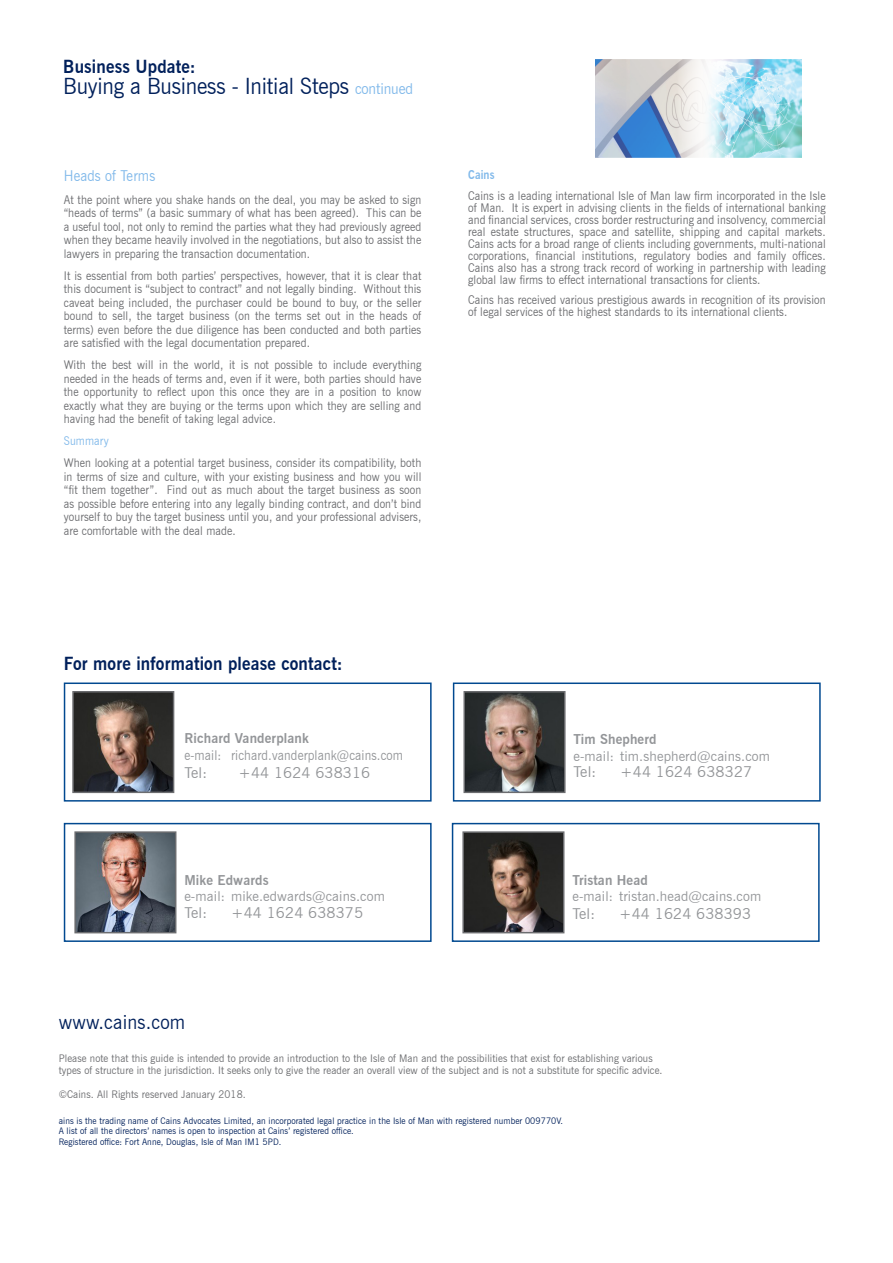
<style>
.page{position:relative;width:893px;height:1263px;background:#fff}
.page>*{position:absolute;margin:0;border:0;box-sizing:border-box;transform-origin:0 0}
.Biog{font:22.5px "News Gothic BT";letter-spacing:-.01em;color:#00205b;scale:.95 1}
.Biog-2{font:19.5px "News Gothic BT";letter-spacing:.01em;color:#00205b;scale:.95 1}
.Biog-3{font:700 18px "News Gothic BT";letter-spacing:.01em;color:#00205b;scale:.95 1}
.Biog-4{font:15px "News Gothic BT";letter-spacing:.01em;color:#939598}
.Biog-5{font:15px "News Gothic BT";letter-spacing:.01em;color:#81b9ea;scale:.91 1}
.Biog-6{font:13.5px "News Gothic BT";letter-spacing:.01em;color:#939598}
.Biog-7{font:700 13.5px "News Gothic BT";letter-spacing:.01em;color:#939598}
.Biog-8{font:13.5px "News Gothic BT";letter-spacing:.01em;color:#939598;scale:.91 1}
.Biog-9{font:12px/13.5px "News Gothic BT";letter-spacing:.01em;color:#6c6d70;text-align:justify;scale:.91 1}
.Biog-10{font:12px "News Gothic BT";letter-spacing:.01em;color:#81b9ea;scale:.91 1}
.Biog-11{font:700 12px "News Gothic BT";letter-spacing:.01em;color:#81b9ea;scale:.91 1}
.Biog-12{font:10.5px "News Gothic BT";letter-spacing:.01em;color:#6c6d70;scale:.95 1}
.Biog-13{font:9px "News Gothic BT";letter-spacing:.01em;color:#00205b;scale:.95 1}
.s1{font-size:15px;color:#81b9ea}
</style>
<div class="page">
<img style="left:595px;top:60px;width:106px;height:97px">
<img style="left:701px;top:60px;width:101px;height:97px">
<div style="left:64px;top:682px;width:368px;height:119px;border:2px solid #014990"></div>
<img style="left:75px;top:694px;width:96px;height:96px">
<div style="left:72px;top:691px;width:102px;height:102px;border:2px solid #6c6d70"></div>
<div style="left:64px;top:823px;width:368px;height:119px;border:2px solid #014990"></div>
<img style="left:77px;top:834px;width:96px;height:96px">
<div style="left:74px;top:831px;width:102px;height:102px;border:2px solid #6c6d70"></div>
<div style="left:453px;top:682px;width:368px;height:119px;border:2px solid #014990"></div>
<img style="left:466px;top:694px;width:97px;height:96px">
<div style="left:463px;top:691px;width:103px;height:102px;border:2px solid #6c6d70"></div>
<div style="left:452px;top:823px;width:368px;height:119px;border:2px solid #014990"></div>
<img style="left:465px;top:834px;width:96px;height:96px">
<div style="left:462px;top:831px;width:102px;height:102px;border:2px solid #6c6d70"></div>
<p class="Biog-3" style="left:63px;top:56px;width:141px">Business Update:</p>
<p class="Biog" style="left:63px;top:73px;width:370px">Buying a Business - Initial Steps <span class="s1">continued</span></p>
<p class="Biog-5" style="left:64px;top:167px;width:102px">Heads of Terms</p>
<p class="Biog-9" style="left:64px;top:192px;width:394px">At the point where you shake hands on the deal, you may be asked to sign “heads of terms” (a basic summary of what has been agreed). This can be a useful tool, not only to remind the parties what they had previously agreed when they became heavily involved in the negotiations, but also to assist the lawyers in preparing the transaction documentation.</p>
<p class="Biog-9" style="left:64px;top:268px;width:394px">It is essential from both parties’ perspectives, however, that it is clear that this document is “subject to contract” and not legally binding. Without this caveat being included, the purchaser could be bound to buy, or the seller bound to sell, the target business (on the terms set out in the heads of terms) even before the due diligence has been conducted and both parties are satisfied with the legal documentation prepared.</p>
<p class="Biog-9" style="left:64px;top:358px;width:394px">With the best will in the world, it is not possible to include everything needed in the heads of terms and, even if it were, both parties should have the opportunity to reflect upon this once they are in a position to know exactly what they are buying or the terms upon which they are selling and having had the benefit of taking legal advice.</p>
<p class="Biog-10" style="left:64px;top:433px;width:51px">Summary</p>
<p class="Biog-9" style="left:64px;top:456px;width:394px">When looking at a potential target business, consider its compatibility, both in terms of size and culture, with your existing business and how you will “fit them together”. Find out as much about the target business as soon as possible before entering into any legally binding contract, and don’t bind yourself to buy the target business until you, and your professional advisers, are comfortable with the deal made.</p>
<p class="Biog-11" style="left:468px;top:168px;width:31px">Cains</p>
<p class="Biog-9" style="left:468px;top:189px;width:394px;line-height:12px">Cains is a leading international Isle of Man law firm incorporated in the Isle of Man. It is expert in advising clients in the fields of international banking and financial services, cross border restructuring and insolvency, commercial real estate structures, space and satellite, shipping and capital markets.<br>Cains acts for a broad range of clients including governments, multi-national corporations, financial institutions, regulatory bodies and family offices.<br>Cains also has a strong track record of working in partnership with leading global law firms to effect international transactions for clients.</p>
<p class="Biog-9" style="left:468px;top:294px;width:394px;line-height:12px">Cains has received various prestigious awards in recognition of its provision of legal services of the highest standards to its international clients.</p>
<p class="Biog-3" style="left:64px;top:652px;width:295px">For more information please contact:</p>
<p class="Biog-7" style="left:184px;top:730px;width:126px">Richard Vanderplank</p>
<p class="Biog-8" style="left:184px;top:747px;width:242px">e-mail: richard.vanderplank@cains.com</p>
<p class="Biog-4" style="left:184px;top:763px;width:24px">Tel:</p>
<p class="Biog-4" style="left:238px;top:763px;width:133px">+44 1624 638316</p>
<p class="Biog-7" style="left:184px;top:872px;width:86px">Mike Edwards</p>
<p class="Biog-6" style="left:184px;top:888px;width:202px">e-mail: mike.edwards@cains.com</p>
<p class="Biog-4" style="left:184px;top:903px;width:24px">Tel:</p>
<p class="Biog-4" style="left:231px;top:903px;width:133px">+44 1624 638375</p>
<p class="Biog-7" style="left:573px;top:731px;width:85px">Tim Shepherd</p>
<p class="Biog-6" style="left:573px;top:748px;width:198px">e-mail: tim.shepherd@cains.com</p>
<p class="Biog-4" style="left:573px;top:763px;width:24px">Tel:</p>
<p class="Biog-4" style="left:620px;top:763px;width:133px">+44 1624 638327</p>
<p class="Biog-7" style="left:572px;top:872px;width:77px">Tristan Head</p>
<p class="Biog-6" style="left:572px;top:888px;width:190px">e-mail: tristan.head@cains.com</p>
<p class="Biog-4" style="left:572px;top:905px;width:24px">Tel:</p>
<p class="Biog-4" style="left:619px;top:905px;width:133px">+44 1624 638393</p>
<p class="Biog-2" style="left:59px;top:1011px;width:135px">www.cains.com</p>
<p class="Biog-12" style="left:59px;top:1052px;width:627px">Please note that this guide is intended to provide an introduction to the Isle of Man and the possibilities that exist for establishing various</p>
<p class="Biog-12" style="left:59px;top:1064px;width:637px">types of structure in the jurisdiction. It seeks only to give the reader an overall view of the subject and is not a substitute for specific advice.</p>
<p class="Biog-12" style="left:59px;top:1088px;width:198px">©Cains. All Rights reserved January 2018.</p>
<p class="Biog-13" style="left:59px;top:1115px;width:532px">ains is the trading name of Cains Advocates Limited, an incorporated legal practice in the Isle of Man with registered number 009770V.</p>
<p class="Biog-13" style="left:59px;top:1125px;width:312px">A list of all the directors’ names is open to inspection at Cains’ registered office.</p>
<p class="Biog-13" style="left:59px;top:1136px;width:236px">Registered office: Fort Anne, Douglas, Isle of Man IM1 5PD.</p>
</div>
